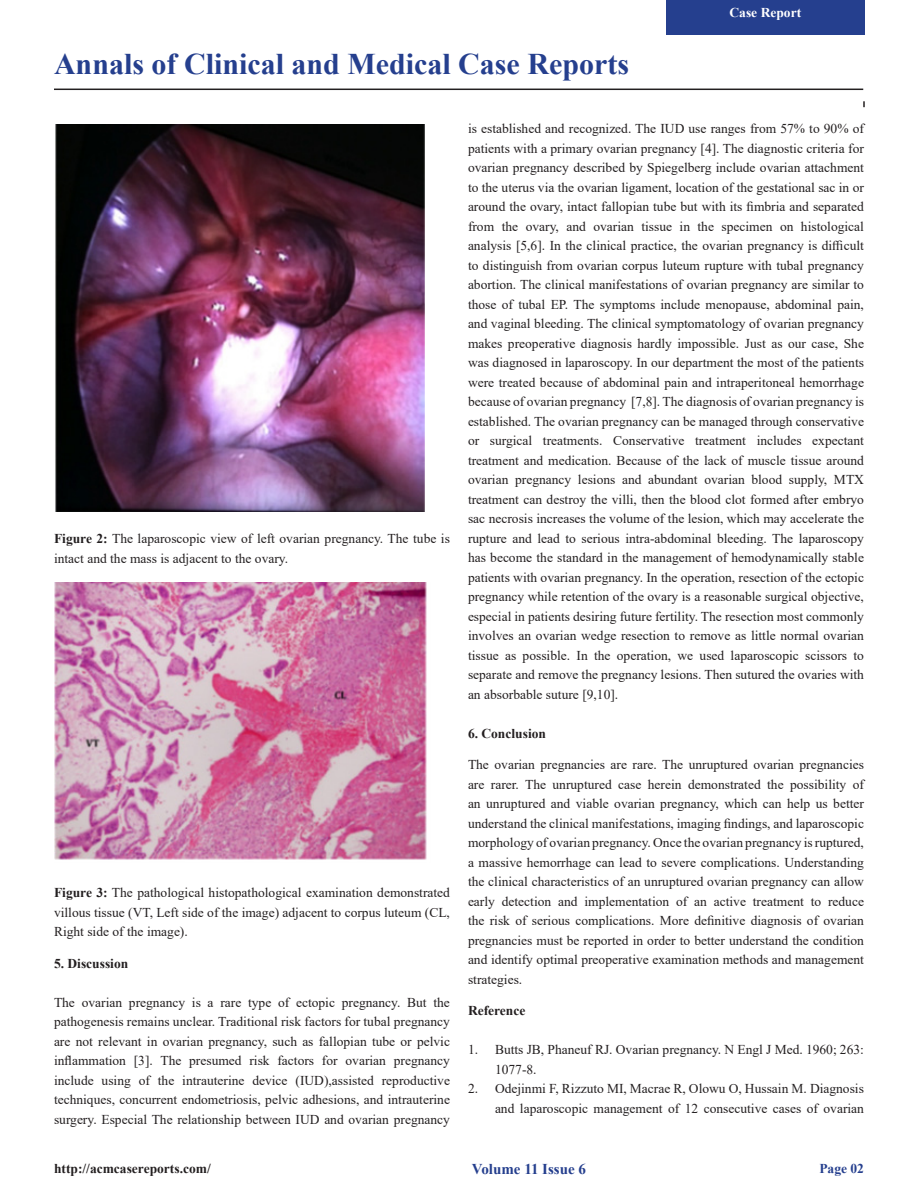
<style>
.page{position:relative;width:918px;height:1188px;background:#fff}
.page>*{position:absolute;margin:0;border:0;box-sizing:border-box;transform-origin:0 0}
.t1{font:700 30px "Times New Roman";color:#253f8e}
.t2{font:700 15px "Times New Roman";color:#253f8e}
.t3{font:13.5px/19.5px "Times New Roman";color:#231f20;text-align:justify}
.t4{font:700 13.5px "Times New Roman";color:#231f20}
.t5{font:700 13.5px "Times New Roman";color:#fff}
.t6{font:700 13.5px "Times New Roman";color:#253f8e}
.s1{font-weight:700}
</style>
<div class="page">
<svg style="left:863px;top:101px;width:2px;height:6px"></svg>
<hr style="left:54px;top:89px;width:809px;height:1px;background:#231f20">
<img style="left:55px;top:124px;width:369px;height:388px">
<img style="left:55px;top:582px;width:372px;height:278px">
<div style="left:666px;top:0;width:199px;height:34px;background:#253f8e"></div>
<p class="t1" style="left:54px;top:43px;width:577px">Annals of Clinical and Medical Case Reports</p>
<p class="t5" style="left:730px;top:2px;width:73px">Case Report</p>
<p class="t3" style="left:54px;top:528px;width:397px"><span class="s1">Figure 2:</span> The laparoscopic view of left ovarian pregnancy. The tube is intact and the mass is adjacent to the ovary.</p>
<p class="t3" style="left:54px;top:882px;width:398px"><span class="s1">Figure 3:</span> The pathological histopathological examination demonstrated villous tissue (VT, Left side of the image) adjacent to corpus luteum (CL, Right side of the image).</p>
<p class="t4" style="left:54px;top:953px;width:76px">5. Discussion</p>
<p class="t3" style="left:54px;top:992px;width:398px">The ovarian pregnancy is a rare type of ectopic pregnancy. But the pathogenesis remains unclear. Traditional risk factors for tubal pregnancy are not relevant in ovarian pregnancy, such as fallopian tube or pelvic inflammation [3]. The presumed risk factors for ovarian pregnancy include using of the intrauterine device (IUD),assisted reproductive techniques, concurrent endometriosis, pelvic adhesions, and intrauterine surgery. Especial The relationship between IUD and ovarian pregnancy</p>
<p class="t3" style="left:468px;top:119px;width:398px">is established and recognized. The IUD use ranges from 57% to 90% of patients with a primary ovarian pregnancy [4]. The diagnostic criteria for ovarian pregnancy described by Spiegelberg include ovarian attachment to the uterus via the ovarian ligament, location of the gestational sac in or around the ovary, intact fallopian tube but with its fimbria and separated from the ovary, and ovarian tissue in the specimen on histological analysis [5,6]. In the clinical practice, the ovarian pregnancy is difficult to distinguish from ovarian corpus luteum rupture with tubal pregnancy abortion. The clinical manifestations of ovarian pregnancy are similar to those of tubal EP. The symptoms include menopause, abdominal pain, and vaginal bleeding. The clinical symptomatology of ovarian pregnancy makes preoperative diagnosis hardly impossible. Just as our case, She was diagnosed in laparoscopy. In our department the most of the patients were treated because of abdominal pain and intraperitoneal hemorrhage because of ovarian pregnancy [7,8]. The diagnosis of ovarian pregnancy is established. The ovarian pregnancy can be managed through conservative or surgical treatments. Conservative treatment includes expectant treatment and medication. Because of the lack of muscle tissue around ovarian pregnancy lesions and abundant ovarian blood supply, MTX treatment can destroy the villi, then the blood clot formed after embryo sac necrosis increases the volume of the lesion, which may accelerate the rupture and lead to serious intra-abdominal bleeding. The laparoscopy has become the standard in the management of hemodynamically stable patients with ovarian pregnancy. In the operation, resection of the ectopic pregnancy while retention of the ovary is a reasonable surgical objective, especial in patients desiring future fertility. The resection most commonly involves an ovarian wedge resection to remove as little normal ovarian tissue as possible. In the operation, we used laparoscopic scissors to separate and remove the pregnancy lesions. Then sutured the ovaries with an absorbable suture [9,10].</p>
<p class="t4" style="left:468px;top:723px;width:80px">6. Conclusion</p>
<p class="t3" style="left:468px;top:755px;width:398px">The ovarian pregnancies are rare. The unruptured ovarian pregnancies are rarer. The unruptured case herein demonstrated the possibility of an unruptured and viable ovarian pregnancy, which can help us better understand the clinical manifestations, imaging findings, and laparoscopic morphology of ovarian pregnancy. Once the ovarian pregnancy is ruptured, a massive hemorrhage can lead to severe complications. Understanding the clinical characteristics of an unruptured ovarian pregnancy can allow early detection and implementation of an active treatment to reduce the risk of serious complications. More definitive diagnosis of ovarian pregnancies must be reported in order to better understand the condition and identify optimal preoperative examination methods and management strategies.</p>
<p class="t4" style="left:468px;top:1001px;width:59px">Reference</p>
<p class="t3" style="left:495px;top:1040px;width:371px;text-indent:-27px">1. Butts JB, Phaneuf RJ. Ovarian pregnancy. N Engl J Med. 1960; 263:<br>1077-8.</p>
<p class="t3" style="left:468px;top:1079px;width:398px;text-align:right">2. Odejinmi F, Rizzuto MI, Macrae R, Olowu O, Hussain M. Diagnosis and laparoscopic management of 12 consecutive cases of ovarian</p>
<p class="t4" style="left:54px;top:1159px;width:158px">http://acmcasereports.com/</p>
<p class="t6" style="left:819px;top:1159px;width:46px">Page 02</p>
<p class="t2" style="left:472px;top:1158px;width:116px">Volume 11 Issue 6</p>
</div>
